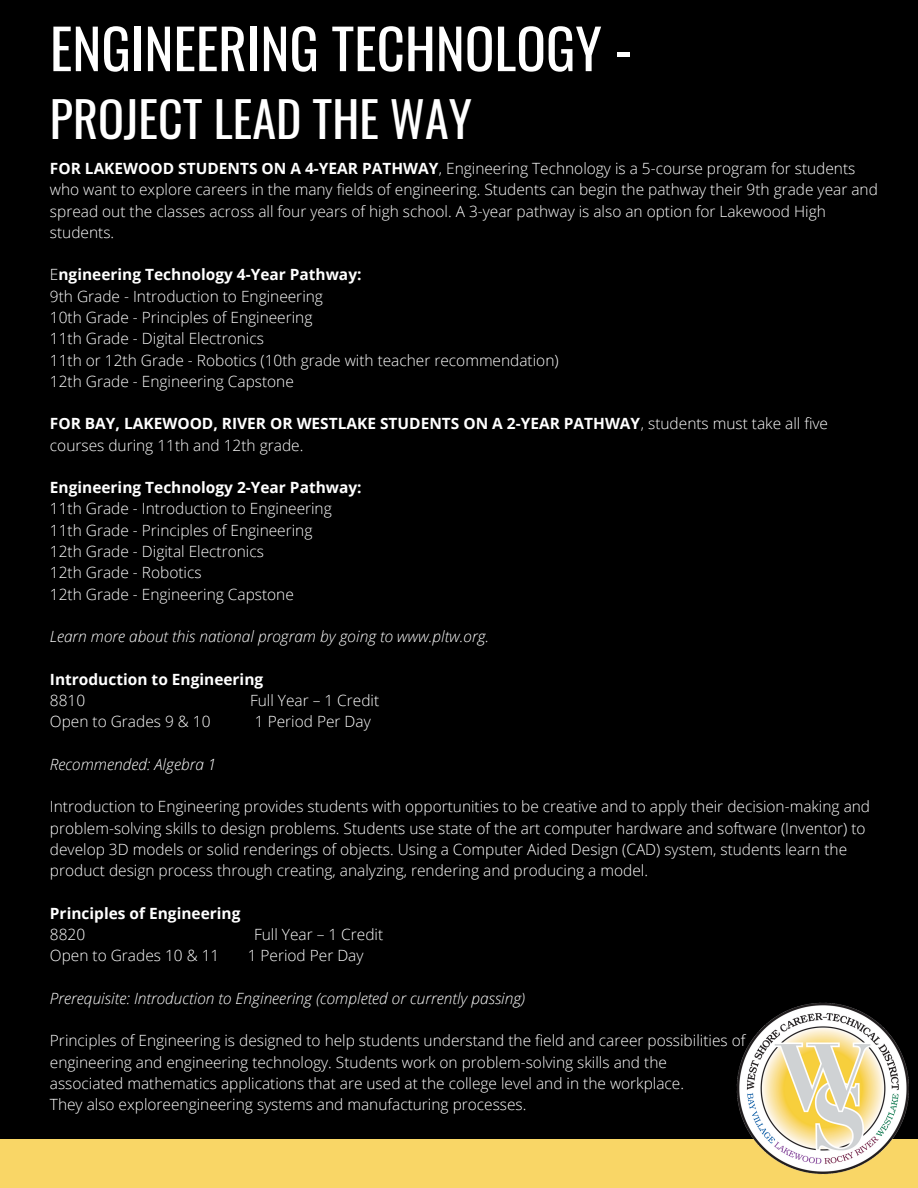
<style>
.page{position:relative;width:918px;height:1188px;background:#000}
.page>*{position:absolute;margin:0;border:0;box-sizing:border-box;transform-origin:0 0}
.t1{font:55.05px "Oswald";color:#fff}
.t2{font:48.15px "Oswald";color:#fff}
.t3{font:300 15.45px/21.3px "Open Sans";color:#fff}
.t4{font:700 15.45px/21.3px "Open Sans";color:#fff}
.t5{font:italic 300 15.45px "Open Sans";color:#fff}
.s1{font-weight:700}
.s2{font-weight:300}
</style>
<div class="page">
<div style="left:0;top:1140px;width:918px;height:48px;background:#f9d666"></div>
<img style="left:736px;top:1002px;width:174px;height:173px">
<p class="t1" style="left:50px;top:5px;width:584px">ENGINEERING TECHNOLOGY -</p>
<p class="t2" style="left:50px;top:82px;width:423px">PROJECT LEAD THE WAY</p>
<p class="t3" style="left:50px;top:157px;width:829px"><span class="s1">FOR LAKEWOOD STUDENTS ON A 4-YEAR PATHWAY</span>, Engineering Technology is a 5-course program for students who want to explore careers in the many fields of engineering. Students can begin the pathway their 9th grade year and spread out the classes across all four years of high school. A 3-year pathway is also an option for Lakewood High students.</p>
<p class="t4" style="left:50px;top:264px;width:313px"><span class="s2">E</span>ngineering Technology 4-Year Pathway:</p>
<p class="t3" style="left:50px;top:285px;width:275px">9th Grade - Introduction to Engineering</p>
<p class="t3" style="left:50px;top:306px;width:264px">10th Grade - Principles of Engineering</p>
<p class="t3" style="left:50px;top:328px;width:216px">11th Grade - Digital Electronics</p>
<p class="t3" style="left:50px;top:349px;width:510px">11th or 12th Grade - Robotics (10th grade with teacher recommendation)</p>
<p class="t3" style="left:50px;top:370px;width:245px">12th Grade - Engineering Capstone</p>
<p class="t4" style="left:50px;top:413px;width:780px">FOR BAY, LAKEWOOD, RIVER OR WESTLAKE STUDENTS ON A 2-YEAR PATHWAY<span class="s2">, students must take all five courses during 11th and 12th grade.</span></p>
<p class="t4" style="left:50px;top:477px;width:313px">Engineering Technology 2-Year Pathway:</p>
<p class="t3" style="left:50px;top:498px;width:283px">11th Grade - Introduction to Engineering</p>
<p class="t3" style="left:50px;top:519px;width:264px">11th Grade - Principles of Engineering</p>
<p class="t3" style="left:50px;top:540px;width:216px">12th Grade - Digital Electronics</p>
<p class="t3" style="left:50px;top:562px;width:153px">12th Grade - Robotics</p>
<p class="t3" style="left:50px;top:583px;width:245px">12th Grade - Engineering Capstone</p>
<p class="t5" style="left:50px;top:626px;width:441px">Learn more about this national program by going to www.pltw.org.</p>
<p class="t4" style="left:50px;top:668px;width:215px">Introduction to Engineering</p>
<p class="t3" style="left:50px;top:689px;width:37px">8810</p>
<p class="t3" style="left:250px;top:689px;width:131px">Full Year – 1 Credit</p>
<p class="t3" style="left:50px;top:711px;width:162px">Open to Grades 9 &amp; 10</p>
<p class="t3" style="left:255px;top:711px;width:117px">1 Period Per Day</p>
<p class="t5" style="left:50px;top:753px;width:168px">Recommended: Algebra 1</p>
<p class="t3" style="left:50px;top:796px;width:822px">Introduction to Engineering provides students with opportunities to be creative and to apply their decision-making and problem-solving skills to design problems. Students use state of the art computer hardware and software (Inventor) to develop 3D models or solid renderings of objects. Using a Computer Aided Design (CAD) system, students learn the product design process through creating, analyzing, rendering and producing a model.</p>
<p class="t4" style="left:50px;top:902px;width:192px">Principles of Engineering</p>
<p class="t3" style="left:50px;top:923px;width:37px">8820</p>
<p class="t3" style="left:254px;top:923px;width:131px">Full Year – 1 Credit</p>
<p class="t3" style="left:50px;top:945px;width:171px">Open to Grades 10 &amp; 11</p>
<p class="t3" style="left:248px;top:945px;width:117px">1 Period Per Day</p>
<p class="t5" style="left:50px;top:987px;width:477px">Prerequisite: Introduction to Engineering (completed or currently passing)</p>
<p class="t3" style="left:50px;top:1030px;width:697px">Principles of Engineering is designed to help students understand the field and career possibilities of</p>
<p class="t3" style="left:50px;top:1051px;width:618px">engineering and engineering technology. Students work on problem-solving skills and the</p>
<p class="t3" style="left:50px;top:1072px;width:636px">associated mathematics applications that are used at the college level and in the workplace.</p>
<p class="t3" style="left:50px;top:1093px;width:478px">They also exploreengineering systems and manufacturing processes.</p>
</div>
